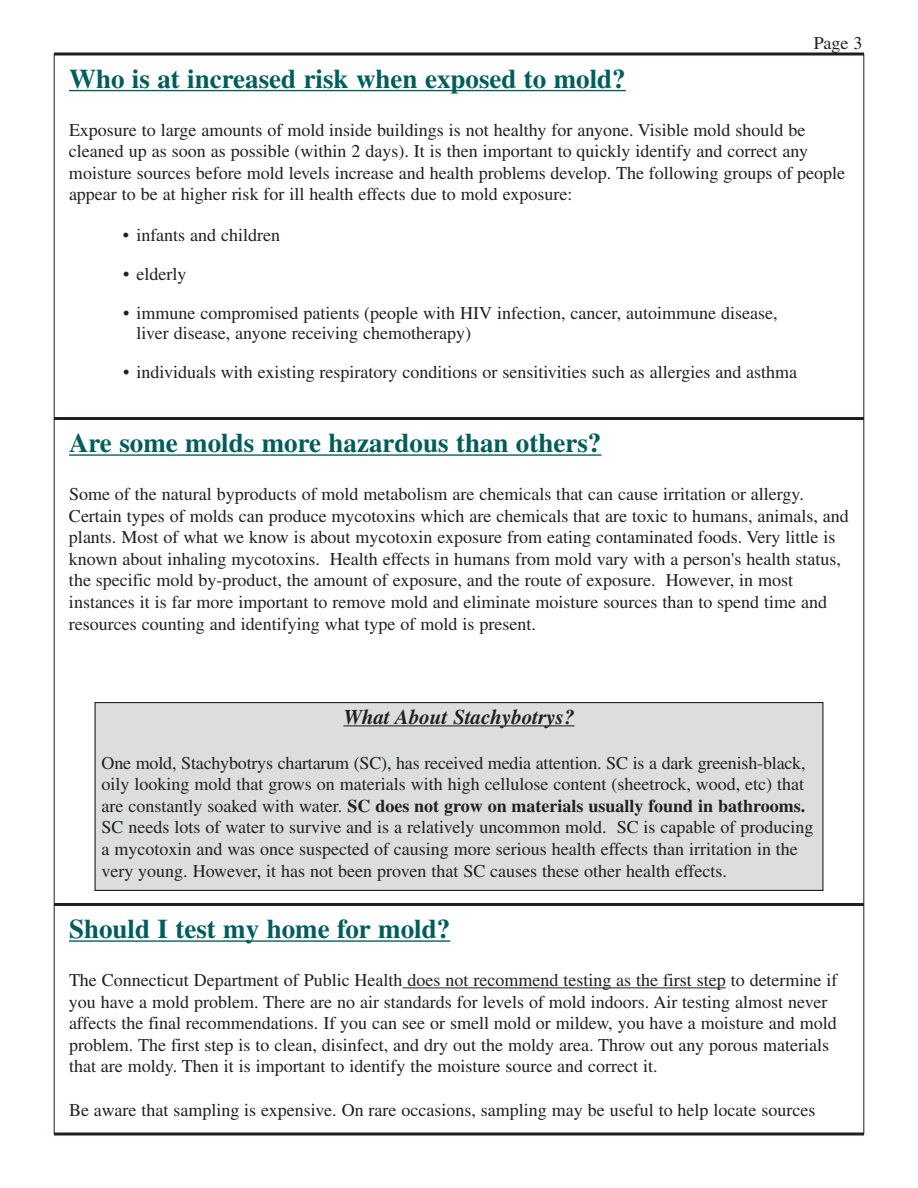
<style>
.page{position:relative;width:918px;height:1188px;background:#fff}
.page>*{position:absolute;margin:0;border:0;box-sizing:border-box;transform-origin:0 0}
.t1{font:700 27px "Times";color:#005d5b}
.t2{font:italic 700 21px "Times";color:#231f20}
.t3{font:18px/21.6px "Times";color:#231f20}
.s1{font-weight:700}
</style>
<div class="page">
<svg style="left:54px;top:52px;width:810px;height:4px;background:#595657"></svg>
<hr style="left:54px;top:417px;width:810px;height:3px;background:#231f20">
<hr style="left:54px;top:903px;width:810px;height:3px;background:#231f20">
<svg style="left:54px;top:1132px;width:810px;height:4px;background:#595657"></svg>
<hr style="left:69px;top:90px;width:557px;height:1px;background:#005d5b">
<hr style="left:69px;top:454px;width:532px;height:2px;background:#005d5b">
<div style="left:95px;top:703px;width:728px;height:187px;background:#dcdddf"></div>
<div style="left:94px;top:702px;width:730px;height:189px;border:1px solid #231f20"></div>
<hr style="left:343px;top:725px;width:232px;height:1px;background:#231f20">
<hr style="left:69px;top:940px;width:381px;height:2px;background:#005d5b">
<hr style="left:403px;top:987px;width:323px;height:1px;background:#231f20">
<p class="t3" style="left:814px;top:34px;width:50px">Page 3</p>
<h1 class="t1" style="left:69px;top:70px;width:558px">Who is at increased risk when exposed to mold?</h1>
<p class="t3" style="left:69px;top:121px;width:778px">Exposure to large amounts of mold inside buildings is not healthy for anyone. Visible mold should be cleaned up as soon as possible (within 2 days). It is then important to quickly identify and correct any moisture sources before mold levels increase and health problems develop. The following groups of people appear to be at higher risk for ill health effects due to mold exposure:</p>
<p class="t3" style="left:123px;top:226px;width:159px">• infants and children</p>
<p class="t3" style="left:123px;top:265px;width:65px">• elderly</p>
<p class="t3" style="left:136px;top:306px;width:643px;line-height:19.5px;text-indent:-13px">• immune compromised patients (people with HIV infection, cancer, autoimmune disease, liver disease, anyone receiving chemotherapy)</p>
<p class="t3" style="left:123px;top:363px;width:676px">• individuals with existing respiratory conditions or sensitivities such as allergies and asthma</p>
<h1 class="t1" style="left:69px;top:434px;width:534px">Are some molds more hazardous than others?</h1>
<p class="t3" style="left:69px;top:485px;width:781px">Some of the natural byproducts of mold metabolism are chemicals that can cause irritation or allergy.<br>Certain types of molds can produce mycotoxins which are chemicals that are toxic to humans, animals, and plants. Most of what we know is about mycotoxin exposure from eating contaminated foods. Very little is known about inhaling mycotoxins. Health effects in humans from mold vary with a person's health status, the specific mold by-product, the amount of exposure, and the route of exposure. However, in most instances it is far more important to remove mold and eliminate moisture sources than to spend time and resources counting and identifying what type of mold is present.</p>
<p class="t2" style="left:343px;top:709px;width:233px">What About Stachybotrys?</p>
<p class="t3" style="left:102px;top:754px;width:713px">One mold, Stachybotrys chartarum (SC), has received media attention. SC is a dark greenish-black, oily looking mold that grows on materials with high cellulose content (sheetrock, wood, etc) that are constantly soaked with water. <span class="s1">SC does not grow on materials usually found in bathrooms.<br></span>SC needs lots of water to survive and is a relatively uncommon mold. SC is capable of producing a mycotoxin and was once suspected of causing more serious health effects than irritation in the very young. However, it has not been proven that SC causes these other health effects.</p>
<h1 class="t1" style="left:69px;top:920px;width:383px">Should I test my home for mold?</h1>
<p class="t3" style="left:69px;top:971px;width:770px">The Connecticut Department of Public Health does not recommend testing as the first step to determine if you have a mold problem. There are no air standards for levels of mold indoors. Air testing almost never affects the final recommendations. If you can see or smell mold or mildew, you have a moisture and mold problem. The first step is to clean, disinfect, and dry out the moldy area. Throw out any porous materials that are moldy. Then it is important to identify the moisture source and correct it.</p>
<p class="t3" style="left:69px;top:1101px;width:748px">Be aware that sampling is expensive. On rare occasions, sampling may be useful to help locate sources</p>
</div>
